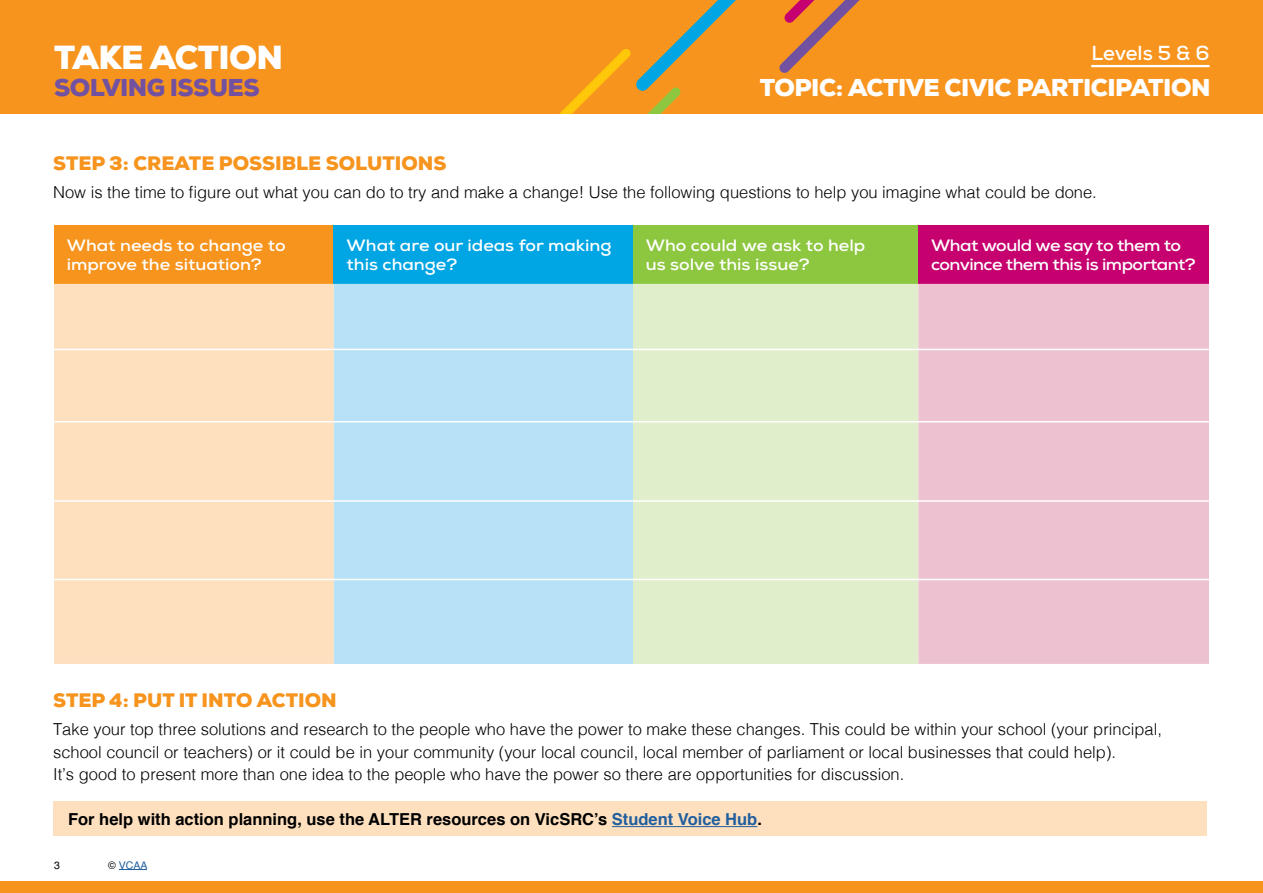
<style>
.page{position:relative;width:1263px;height:893px;background:#fff}
.page>*{position:absolute;margin:0;border:0;box-sizing:border-box;transform-origin:0 0}
.t1{font:900 33.3px "Nexa";letter-spacing:-.02em;color:#fff}
.t2{font:900 24.3px "Nexa";letter-spacing:-.02em;color:#fff}
.t3{font:900 24.3px "Nexa";letter-spacing:-.02em;color:#7251a1}
.t4{font:700 20.25px "Nexa";letter-spacing:-.005em;color:#fff}
.t5{font:900 19.5px "Nexa";color:#f7941e}
.t6{font:300 16.5px/22.4px "Helvetica";color:#000}
.t7{font:700 16.5px/19.6px "Nexa";color:#fff;scale:1.1 1}
.t8{font:700 16.5px "Helvetica";color:#000}
.t9{font:700 16.5px/19.6px "Nexa";letter-spacing:-.03em;color:#fff;scale:1.1 1}
.t10{font:10.5px "Helvetica";color:#215e9e}
.t11{font:10.5px "Helvetica";color:#000}
.s1{color:#215e9e}
.s2{color:#000}
</style>
<div class="page">
<svg style="left:119px;top:869px;width:28px;height:1px"></svg>
<div style="left:0;top:881px;width:1263px;height:12px;background:#f7941e"></div>
<div style="left:0;top:0;width:1263px;height:113px;background:#f7941e"></div>
<div style="left:54px;top:226px;width:280px;height:58px;background:#f7941e"></div>
<div style="left:334px;top:226px;width:299px;height:58px;background:#00a5e3"></div>
<div style="left:633px;top:226px;width:285px;height:58px;background:#8dc63f"></div>
<div style="left:918px;top:226px;width:291px;height:58px;background:#c6006f"></div>
<div style="left:54px;top:284px;width:280px;height:380px;background:#fee0bf"></div>
<div style="left:334px;top:284px;width:299px;height:380px;background:#b6e1f6"></div>
<div style="left:633px;top:284px;width:285px;height:380px;background:#e0eecb"></div>
<div style="left:918px;top:284px;width:291px;height:380px;background:#edc1d0"></div>
<hr style="left:54px;top:349px;width:1155px;height:1px;background:#fff">
<hr style="left:54px;top:421px;width:1155px;height:1px;background:#fff">
<hr style="left:54px;top:500px;width:1155px;height:2px;background:#fff">
<hr style="left:54px;top:579px;width:1155px;height:1px;background:#fff">
<div style="left:53px;top:802px;width:1153px;height:34px;background:#fee0bf"></div>
<hr style="left:612px;top:826px;width:145px;height:1px;background:#215e9e">
<hr style="left:1091px;top:65px;width:118px;height:2px;background:#fff">
<svg style="left:560px;top:0;width:300px;height:113px"></svg>
<h1 class="t1" style="left:54px;top:36px;width:231px">TAKE ACTION</h1>
<p class="t4" style="left:1091px;top:40px;width:120px">Levels 5 &amp; 6</p>
<h2 class="t3" style="left:54px;top:72px;width:207px">SOLVING ISSUES</h2>
<h2 class="t2" style="left:760px;top:72px;width:452px">TOPIC: ACTIVE CIVIC PARTICIPATION</h2>
<p class="t5" style="left:53px;top:151px;width:395px">STEP 3: CREATE POSSIBLE SOLUTIONS</p>
<p class="t6" style="left:53px;top:180px;width:1045px">Now is the time to figure out what you can do to try and make a change! Use the following questions to help you imagine what could be done.</p>
<p class="t7" style="left:67px;top:235px;width:200px">What needs to change to improve the situation?</p>
<p class="t7" style="left:347px;top:235px;width:242px">What are our ideas for making this change?</p>
<p class="t7" style="left:646px;top:235px;width:201px">Who could we ask to help us solve this issue?</p>
<p class="t9" style="left:931px;top:235px;width:242px">What would we say to them to convince them this is important?</p>
<p class="t5" style="left:53px;top:688px;width:285px">STEP 4: PUT IT INTO ACTION</p>
<p class="t6" style="left:53px;top:717px;width:1110px">Take your top three solutions and research to the people who have the power to make these changes. This could be within your school (your principal, school council or teachers) or it could be in your community (your local council, local member of parliament or local businesses that could help).<br>It’s good to present more than one idea to the people who have the power so there are opportunities for discussion.</p>
<p class="t8" style="left:68px;top:806px;width:695px">For help with action planning, use the ALTER resources on VicSRC’s <span class="s1">Student Voice Hub</span>.</p>
<p class="t11" style="left:54px;top:857px;width:7px">3</p>
<p class="t10" style="left:108px;top:857px;width:41px"><span class="s2">©</span> VCAA</p>
</div>
